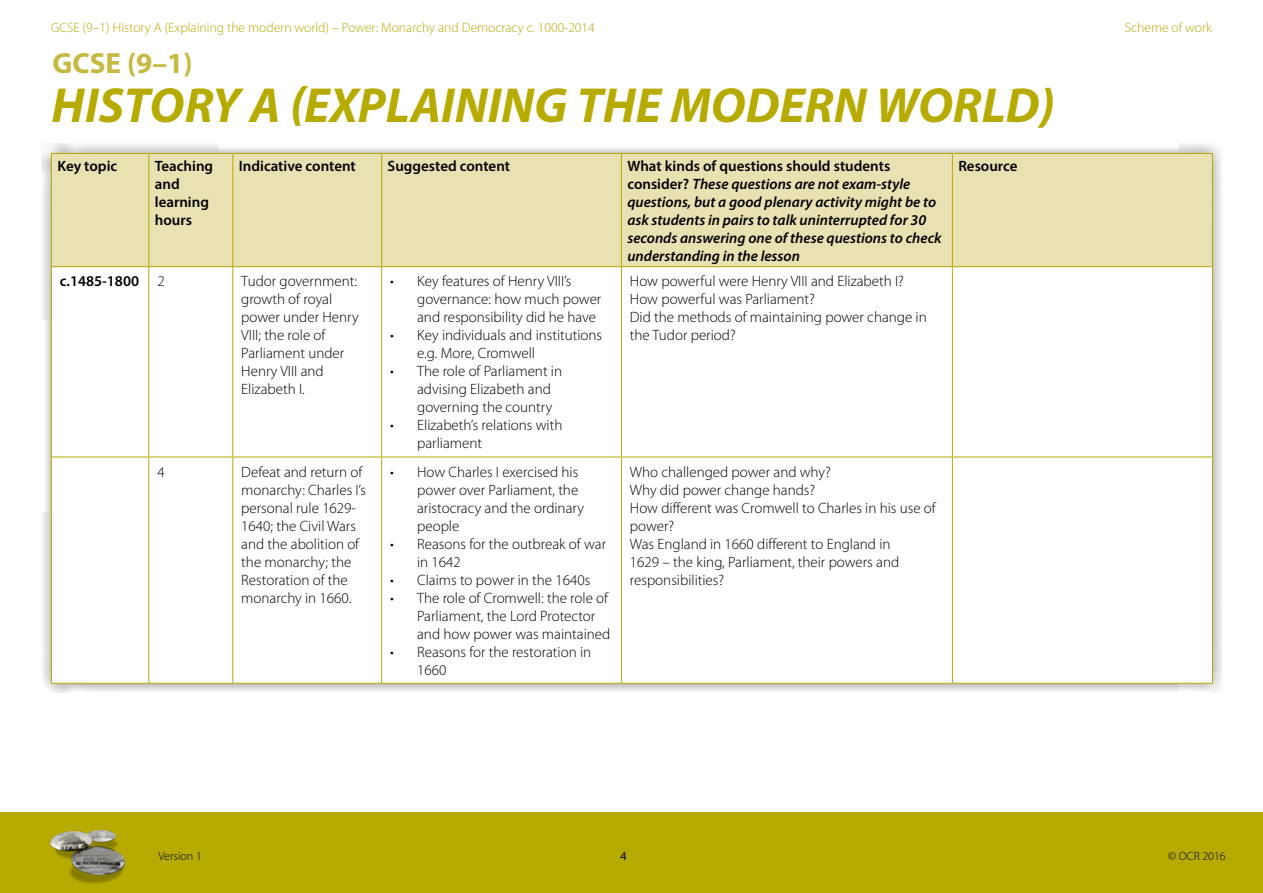
<style>
.page{position:relative;width:1263px;height:893px;background:#fff}
.page>*{position:absolute;margin:0;border:0;box-sizing:border-box;transform-origin:0 0}
.t1{font:italic 700 49.5px "Myriad Pro";color:#b7aa00}
.t2{font:700 29.25px "Myriad Pro";color:#c6b942}
.Body_10pt{font:300 15px/18px "Myriad Pro";color:#000}
.Body_10pt-2{font:italic 600 15px/18px "Myriad Pro";color:#000}
.Body_10pt-3{font:600 15px/18px "Myriad Pro";color:#000}
.t3{font:300 13.5px "Myriad Pro";color:#b7aa00}
.t4{font:300 12px "Myriad Pro";color:#000}
.t5{font:12px "Myriad Pro";color:#000}
.s1{font-style:normal}
</style>
<div class="page">
<div style="left:0;top:812px;width:1263px;height:81px;background:#b7aa00"></div>
<img style="left:49px;top:829px;width:77px;height:55px">
<div style="left:41px;top:144px;width:1182px;height:549px;background:#000;opacity:.45"></div>
<div style="left:52px;top:154px;width:1160px;height:112px;background:#e8e1b1"></div>
<svg style="left:52px;top:267px;width:1160px;height:416px"></svg>
<hr style="left:51px;top:153px;width:98px;height:1px;background:#b7aa00">
<hr style="left:51px;top:154px;width:1px;height:112px;background:#b7aa00">
<hr style="left:149px;top:153px;width:84px;height:1px;background:#b7aa00">
<hr style="left:148px;top:154px;width:1px;height:112px;background:#b7aa00">
<hr style="left:233px;top:153px;width:149px;height:1px;background:#b7aa00">
<hr style="left:232px;top:154px;width:1px;height:112px;background:#b7aa00">
<hr style="left:382px;top:153px;width:239px;height:1px;background:#b7aa00">
<hr style="left:381px;top:154px;width:1px;height:112px;background:#b7aa00">
<hr style="left:621px;top:153px;width:331px;height:1px;background:#b7aa00">
<hr style="left:621px;top:154px;width:1px;height:112px;background:#b7aa00">
<hr style="left:952px;top:153px;width:261px;height:1px;background:#b7aa00">
<hr style="left:952px;top:154px;width:1px;height:112px;background:#b7aa00">
<hr style="left:1212px;top:154px;width:1px;height:112px;background:#b7aa00">
<hr style="left:51px;top:266px;width:98px;height:1px;background:#b7aa00">
<hr style="left:51px;top:267px;width:1px;height:190px;background:#b7aa00">
<hr style="left:149px;top:266px;width:84px;height:1px;background:#b7aa00">
<hr style="left:148px;top:267px;width:1px;height:190px;background:#b7aa00">
<hr style="left:233px;top:266px;width:149px;height:1px;background:#b7aa00">
<hr style="left:232px;top:267px;width:1px;height:190px;background:#b7aa00">
<hr style="left:382px;top:266px;width:239px;height:1px;background:#b7aa00">
<hr style="left:381px;top:267px;width:1px;height:190px;background:#b7aa00">
<hr style="left:621px;top:266px;width:331px;height:1px;background:#b7aa00">
<hr style="left:621px;top:267px;width:1px;height:190px;background:#b7aa00">
<hr style="left:952px;top:266px;width:261px;height:1px;background:#b7aa00">
<hr style="left:952px;top:267px;width:1px;height:190px;background:#b7aa00">
<hr style="left:1212px;top:267px;width:1px;height:190px;background:#b7aa00">
<hr style="left:51px;top:457px;width:98px;height:1px;background:#b7aa00">
<hr style="left:51px;top:457px;width:1px;height:226px;background:#b7aa00">
<hr style="left:149px;top:457px;width:84px;height:1px;background:#b7aa00">
<hr style="left:148px;top:457px;width:1px;height:226px;background:#b7aa00">
<hr style="left:233px;top:457px;width:149px;height:1px;background:#b7aa00">
<hr style="left:232px;top:457px;width:1px;height:226px;background:#b7aa00">
<hr style="left:382px;top:457px;width:239px;height:1px;background:#b7aa00">
<hr style="left:381px;top:457px;width:1px;height:226px;background:#b7aa00">
<hr style="left:621px;top:457px;width:331px;height:1px;background:#b7aa00">
<hr style="left:621px;top:457px;width:1px;height:226px;background:#b7aa00">
<hr style="left:952px;top:457px;width:261px;height:1px;background:#b7aa00">
<hr style="left:952px;top:457px;width:1px;height:226px;background:#b7aa00">
<hr style="left:1212px;top:457px;width:1px;height:226px;background:#b7aa00">
<hr style="left:51px;top:683px;width:98px;height:1px;background:#b7aa00">
<hr style="left:149px;top:683px;width:84px;height:1px;background:#b7aa00">
<hr style="left:233px;top:683px;width:149px;height:1px;background:#b7aa00">
<hr style="left:382px;top:683px;width:239px;height:1px;background:#b7aa00">
<hr style="left:621px;top:683px;width:331px;height:1px;background:#b7aa00">
<hr style="left:952px;top:683px;width:261px;height:1px;background:#b7aa00">
<p class="t3" style="left:51px;top:21px;width:545px">GCSE (9–1) History A (Explaining the modern world) – Power: Monarchy and Democracy c. 1000-2014</p>
<p class="t3" style="left:1125px;top:21px;width:89px">Scheme of work</p>
<h2 class="t2" style="left:52px;top:44px;width:142px">GCSE (9–1)</h2>
<h1 class="t1" style="left:52px;top:74px;width:1005px">HISTORY A (EXPLAINING THE MODERN WORLD)</h1>
<p class="Body_10pt-3" style="left:57px;top:156px;width:61px">Key topic</p>
<p class="Body_10pt-3" style="left:155px;top:156px;width:60px">Teaching and learning hours</p>
<p class="Body_10pt-3" style="left:239px;top:156px;width:119px">Indicative content</p>
<p class="Body_10pt-3" style="left:388px;top:156px;width:124px">Suggested content</p>
<p class="Body_10pt-2" style="left:627px;top:156px;width:316px"><span class="s1">What kinds of questions should students consider?</span> These questions are not exam-style questions, but a good plenary activity might be to ask students in pairs to talk uninterrupted for 30 seconds answering one of these questions to check understanding in the lesson</p>
<p class="Body_10pt-3" style="left:958px;top:156px;width:61px">Resource</p>
<p class="Body_10pt-3" style="left:60px;top:272px;width:81px">c.1485-1800</p>
<p class="Body_10pt" style="left:157px;top:273px;width:9px">2</p>
<p class="Body_10pt" style="left:241px;top:273px;width:119px">Tudor government: growth of royal power under Henry<br>VIII; the role of<br>Parliament under<br>Henry VIII and<br>Elizabeth I.</p>
<p class="Body_10pt" style="left:417px;top:273px;width:186px;text-indent:-27px">• Key features of Henry VIII’s governance: how much power and responsibility did he have</p>
<p class="Body_10pt" style="left:630px;top:273px;width:276px">How powerful were Henry VIII and Elizabeth I?</p>
<p class="Body_10pt" style="left:630px;top:291px;width:186px">How powerful was Parliament?</p>
<p class="Body_10pt" style="left:630px;top:309px;width:298px">Did the methods of maintaining power change in the Tudor period?</p>
<p class="Body_10pt" style="left:417px;top:327px;width:187px;text-indent:-27px">• Key individuals and institutions e.g. More, Cromwell</p>
<p class="Body_10pt" style="left:417px;top:363px;width:146px;text-indent:-27px">• The role of Parliament in advising Elizabeth and governing the country</p>
<p class="Body_10pt" style="left:417px;top:417px;width:147px;text-indent:-27px">• Elizabeth’s relations with parliament</p>
<p class="Body_10pt" style="left:157px;top:463px;width:9px">4</p>
<p class="Body_10pt" style="left:241px;top:463px;width:126px">Defeat and return of monarchy: Charles I’s personal rule 1629-<br>1640; the Civil Wars and the abolition of the monarchy; the<br>Restoration of the monarchy in 1660.</p>
<p class="Body_10pt" style="left:417px;top:463px;width:168px;text-indent:-27px">• How Charles I exercised his power over Parliament, the aristocracy and the ordinary people</p>
<p class="Body_10pt" style="left:417px;top:535px;width:190px;text-indent:-27px">• Reasons for the outbreak of war in 1642</p>
<p class="Body_10pt" style="left:390px;top:571px;width:202px">• Claims to power in the 1640s</p>
<p class="Body_10pt" style="left:417px;top:589px;width:195px;text-indent:-27px">• The role of Cromwell: the role of<br>Parliament, the Lord Protector and how power was maintained</p>
<p class="Body_10pt" style="left:417px;top:643px;width:175px;text-indent:-27px">• Reasons for the restoration in<br>1660</p>
<p class="Body_10pt" style="left:630px;top:463px;width:202px">Who challenged power and why?</p>
<p class="Body_10pt" style="left:630px;top:481px;width:187px">Why did power change hands?</p>
<p class="Body_10pt" style="left:630px;top:499px;width:307px">How different was Cromwell to Charles in his use of power?</p>
<p class="Body_10pt" style="left:630px;top:535px;width:271px">Was England in 1660 different to England in<br>1629 – the king, Parliament, their powers and responsibilities?</p>
<p class="t4" style="left:158px;top:849px;width:45px">Version 1</p>
<p class="t5" style="left:620px;top:848px;width:8px">4</p>
<p class="t4" style="left:1168px;top:849px;width:59px">© OCR 2016</p>
</div>
